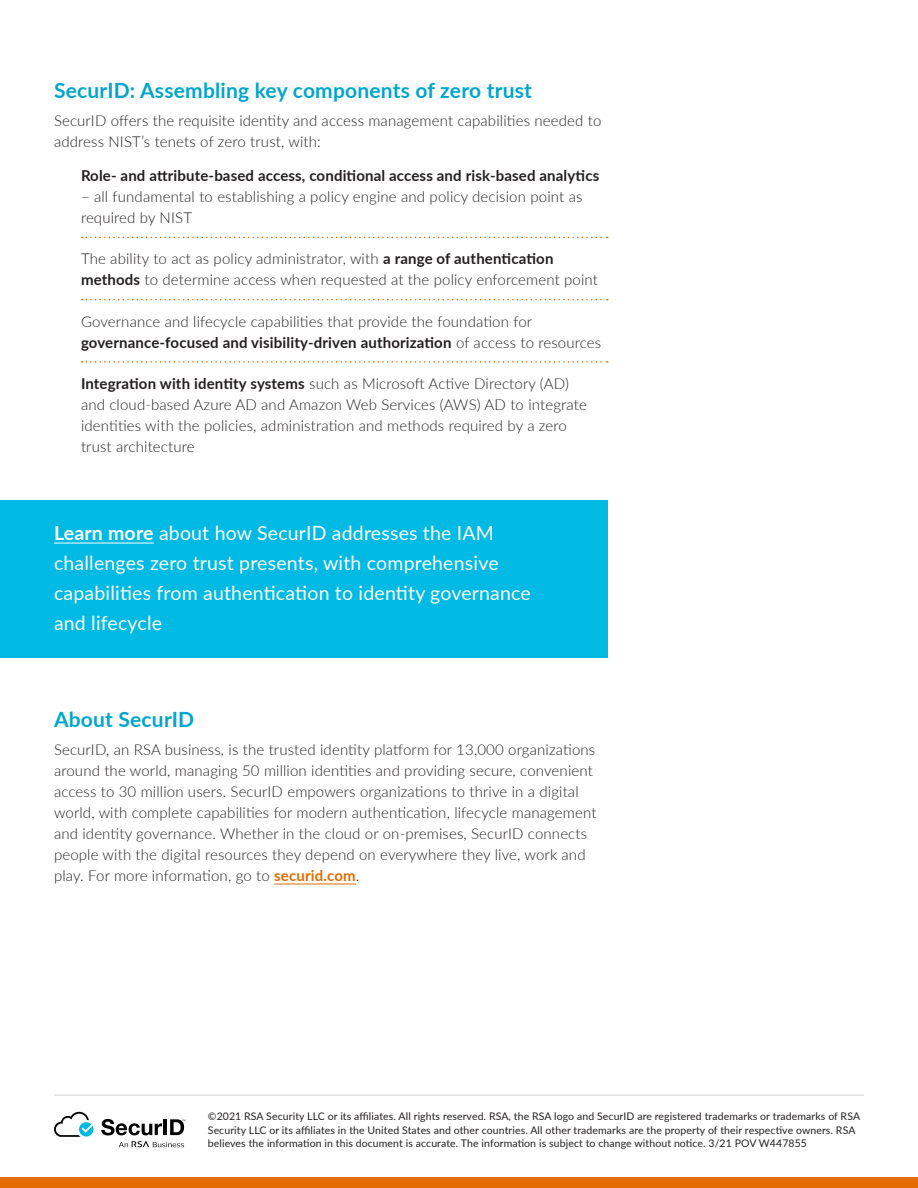
<style>
.page{position:relative;width:918px;height:1188px;background:#fff}
.page>*{position:absolute;margin:0;border:0;box-sizing:border-box;transform-origin:0 0}
.Body_Red_Subhead{font:700 21px "Lato";letter-spacing:.01em;color:#00a6cd}
.Body_Paragraph{font:19.5px/30px "Lato";letter-spacing:.01em;color:#fff}
.Body_Paragraph-2{font:300 15px/21px "Lato";letter-spacing:.01em;color:#231f20}
.Body_Paragraph_ruled{font:300 15px/21px "Lato";letter-spacing:.01em;color:#231f20}
.Body_Paragraph_ruled-2{font:700 15px "Lato";letter-spacing:.01em;color:#231f20}
.t1{font:10.5px/13.5px "Lato";letter-spacing:.01em;color:#231f20}
.s1{font-weight:700}
.s2{font-weight:700;color:#e36b00}
</style>
<div class="page">
<div style="left:0;top:1178px;width:918px;height:10px;background:#e36b00"></div>
<hr style="left:54px;top:1095px;width:810px;height:1px;background:#d1d2d4">
<svg style="left:54px;top:1112px;width:39px;height:25px"></svg>
<svg style="left:119px;top:1141px;width:65px;height:6px"></svg>
<svg style="left:101px;top:1119px;width:61px;height:16px"></svg>
<hr style="left:164px;top:1119px;width:3px;height:16px;background:#000">
<svg style="left:170px;top:1119px;width:15px;height:16px"></svg>
<div style="left:0;top:501px;width:608px;height:157px;background:#00bae3"></div>
<svg style="left:82px;top:237px;width:526px;height:1px"></svg>
<svg style="left:82px;top:299px;width:526px;height:1px"></svg>
<svg style="left:82px;top:361px;width:526px;height:2px"></svg>
<hr style="left:54px;top:543px;width:100px;height:1px;background:#fff">
<hr style="left:274px;top:884px;width:82px;height:1px;background:#e36b00">
<p class="Body_Red_Subhead" style="left:54px;top:75px;width:480px">SecurID: Assembling key components of zero trust</p>
<p class="Body_Paragraph-2" style="left:54px;top:109px;width:549px">SecurID offers the requisite identity and access management capabilities needed to address NIST’s tenets of zero trust, with:</p>
<p class="Body_Paragraph_ruled-2" style="left:81px;top:165px;width:520px">Role- and attribute-based access, conditional access and risk-based analytics</p>
<p class="Body_Paragraph_ruled" style="left:81px;top:186px;width:503px">– all fundamental to establishing a policy engine and policy decision point as required by NIST</p>
<p class="Body_Paragraph_ruled" style="left:81px;top:248px;width:519px">The ability to act as policy administrator, with <span class="s1">a range of authentication methods</span> to determine access when requested at the policy enforcement point</p>
<p class="Body_Paragraph_ruled" style="left:81px;top:310px;width:522px">Governance and lifecycle capabilities that provide the foundation for <span class="s1">governance-focused and visibility-driven authorization</span> of access to resources</p>
<p class="Body_Paragraph_ruled" style="left:81px;top:372px;width:507px"><span class="s1">Integration with identity systems</span> such as Microsoft Active Directory (AD) and cloud-based Azure AD and Amazon Web Services (AWS) AD to integrate identities with the policies, administration and methods required by a zero trust architecture</p>
<p class="Body_Paragraph" style="left:54px;top:517px;width:478px"><span class="s1">Learn more</span> about how SecurID addresses the IAM challenges zero trust presents, with comprehensive capabilities from authentication to identity governance and lifecycle</p>
<p class="Body_Red_Subhead" style="left:54px;top:704px;width:142px">About SecurID</p>
<p class="Body_Paragraph-2" style="left:54px;top:739px;width:544px">SecurID, an RSA business, is the trusted identity platform for 13,000 organizations around the world, managing 50 million identities and providing secure, convenient access to 30 million users. SecurID empowers organizations to thrive in a digital world, with complete capabilities for modern authentication, lifecycle management and identity governance. Whether in the cloud or on-premises, SecurID connects people with the digital resources they depend on everywhere they live, work and play. For more information, go to <span class="s2">securid.com</span>.</p>
<p class="t1" style="left:208px;top:1109px;width:654px">©2021 RSA Security LLC or its affiliates. All rights reserved. RSA, the RSA logo and SecurID are registered trademarks or trademarks of RSA<br>Security LLC or its affiliates in the United States and other countries. All other trademarks are the property of their respective owners. RSA believes the information in this document is accurate. The information is subject to change without notice. 3/21 POV W447855</p>
</div>
